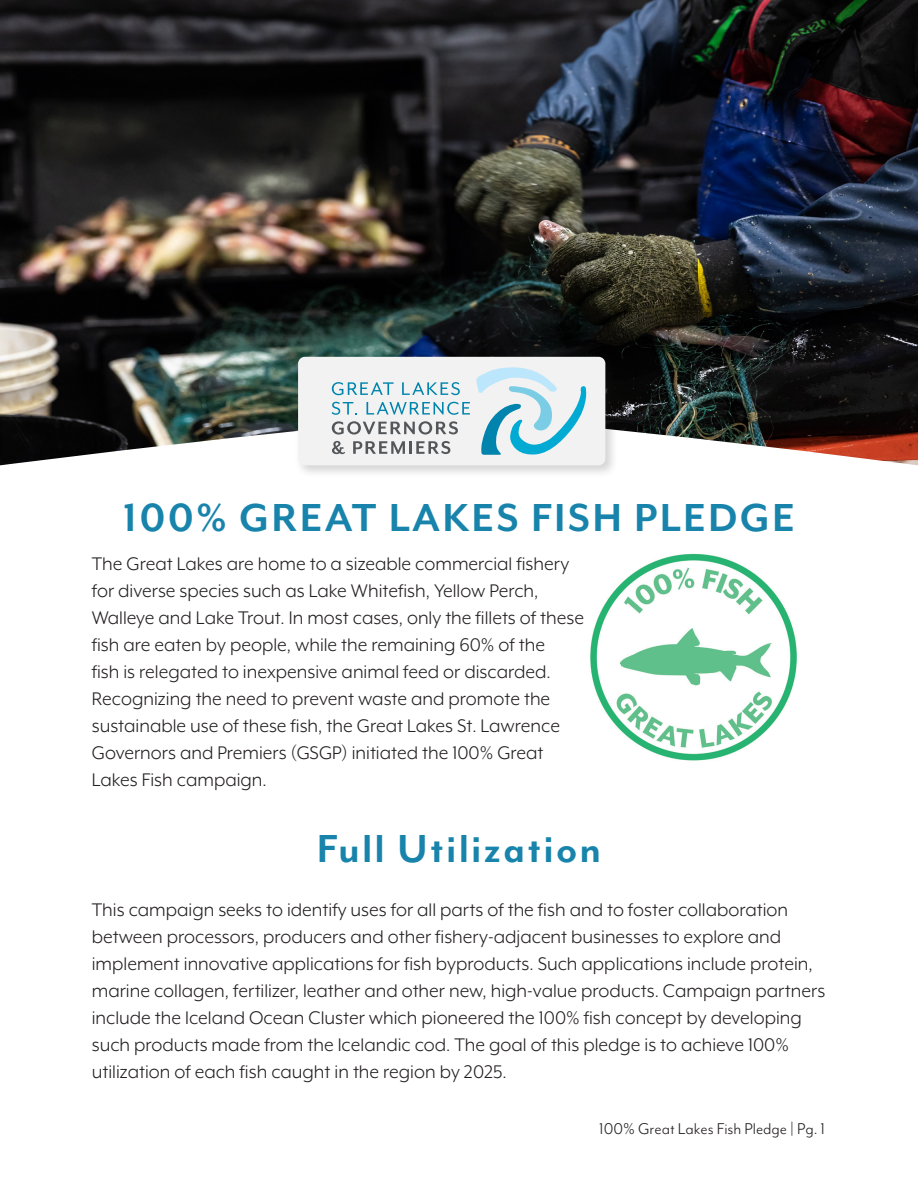
<style>
.page{position:relative;width:918px;height:1188px;background:#fff}
.page>*{position:absolute;margin:0;border:0;box-sizing:border-box;transform-origin:0 0}
.t1{font:700 45px "Mr Eaves Mod OT";letter-spacing:.05em;color:#1884ab}
.Paragraph_Style_MAIN{font:21px/27px "Mr Eaves XL Mod OT";color:#231f20}
.t2{font:18px "Mr Eaves Mod OT";color:#231f20}
</style>
<div class="page">
<img style="left:0;top:0;width:918px;height:465px">
<img style="left:590px;top:553px;width:207px;height:208px">
<div style="left:295px;top:353px;width:324px;height:126px;background:#231f20;opacity:.19"></div>
<div style="left:298px;top:357px;width:307px;height:108px;background:#f2f2f2;border-radius:7px"></div>
<svg style="left:332px;top:382px;width:62px;height:13px"></svg>
<svg style="left:402px;top:382px;width:58px;height:13px"></svg>
<svg style="left:332px;top:402px;width:25px;height:13px"></svg>
<svg style="left:367px;top:402px;width:103px;height:13px"></svg>
<svg style="left:332px;top:421px;width:126px;height:14px"></svg>
<svg style="left:332px;top:441px;width:13px;height:13px"></svg>
<svg style="left:353px;top:441px;width:97px;height:13px"></svg>
<svg style="left:476px;top:367px;width:111px;height:88px"></svg>
<p class="t1" style="left:123px;top:492px;width:673px">100% GREAT LAKES FISH PLEDGE</p>
<p class="Paragraph_Style_MAIN" style="left:92px;top:550px;width:494px">The Great Lakes are home to a sizeable commercial fishery for diverse species such as Lake Whitefish, Yellow Perch, Walleye and Lake Trout. In most cases, only the fillets of these fish are eaten by people, while the remaining 60% of the<br>fish is relegated to inexpensive animal feed or discarded.<br>Recognizing the need to prevent waste and promote the sustainable use of these fish, the Great Lakes St. Lawrence Governors and Premiers (GSGP) initiated the 100% Great Lakes Fish campaign.</p>
<p class="t1" style="left:317px;top:823px;width:286px">Full Utilization</p>
<p class="Paragraph_Style_MAIN" style="left:92px;top:896px;width:735px">This campaign seeks to identify uses for all parts of the fish and to foster collaboration between processors, producers and other fishery-adjacent businesses to explore and implement innovative applications for fish byproducts. Such applications include protein, marine collagen, fertilizer, leather and other new, high-value products. Campaign partners include the Iceland Ocean Cluster which pioneered the 100% fish concept by developing such products made from the Icelandic cod. The goal of this pledge is to achieve 100% utilization of each fish caught in the region by 2025.</p>
<p class="t2" style="left:599px;top:1119px;width:227px">100% Great Lakes Fish Pledge | Pg. 1</p>
</div>
